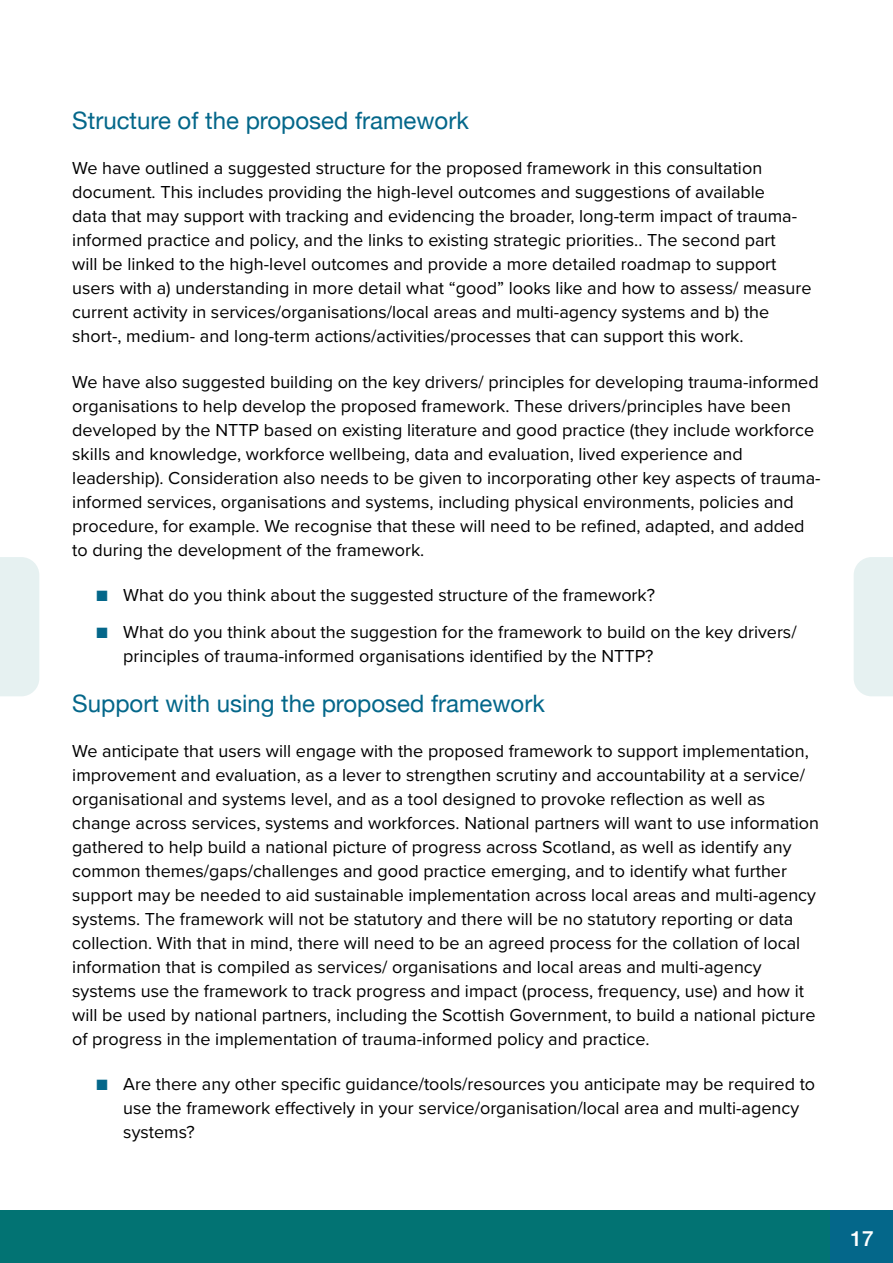
<style>
.page{position:relative;width:893px;height:1263px;background:#fff}
.page>*{position:absolute;margin:0;border:0;box-sizing:border-box;transform-origin:0 0}
.t1{font:24px "Helvetica Neue";color:#04678a}
.t2{font:500 21px "Helvetica Neue";color:#fff}
.body_text{font:18px/24px "Proxima Nova";color:#000}
.bullets{font:18px/24px "Proxima Nova";color:#000}
.s1{color:#04678a}
</style>
<div class="page">
<div style="left:0;top:1211px;width:831px;height:52px;background:#027373"></div>
<div style="left:831px;top:1211px;width:62px;height:52px;background:#04678a"></div>
<div style="left:0;top:557px;width:39px;height:139px;background:#e6f1f1"></div>
<div style="left:854px;top:557px;width:39px;height:139px;background:#e6f1f1"></div>
<h3 class="t1" style="left:72px;top:103px;width:398px">Structure of the proposed framework</h3>
<p class="body_text" style="left:72px;top:156px;width:741px">We have outlined a suggested structure for the proposed framework in this consultation document. This includes providing the high-level outcomes and suggestions of available<br>data that may support with tracking and evidencing the broader, long-term impact of trauma&shy;informed practice and policy, and the links to existing strategic priorities.. The second part<br>will be linked to the high-level outcomes and provide a more detailed roadmap to support users with a) understanding in more detail what “good” looks like and how to assess/ measure current activity in services/organisations/local areas and multi-agency systems and b) the short-, medium- and long-term actions/activities/processes that can support this work.</p>
<p class="body_text" style="left:72px;top:369px;width:750px">We have also suggested building on the key drivers/ principles for developing trauma-informed organisations to help develop the proposed framework. These drivers/principles have been developed by the NTTP based on existing literature and good practice (they include workforce skills and knowledge, workforce wellbeing, data and evaluation, lived experience and leadership). Consideration also needs to be given to incorporating other key aspects of trauma&shy;informed services, organisations and systems, including physical environments, policies and procedure, for example. We recognise that these will need to be refined, adapted, and added to during the development of the framework.</p>
<p class="bullets" style="left:96px;top:582px;width:560px"><span class="s1">■</span> What do you think about the suggested structure of the framework?</p>
<p class="bullets" style="left:123px;top:619px;width:675px;text-indent:-27px"><span class="s1">■</span> What do you think about the suggestion for the framework to build on the key drivers/ principles of trauma-informed organisations identified by the NTTP?</p>
<h3 class="t1" style="left:72px;top:686px;width:474px">Support with using the proposed framework</h3>
<p class="body_text" style="left:72px;top:738px;width:748px">We anticipate that users will engage with the proposed framework to support implementation, improvement and evaluation, as a lever to strengthen scrutiny and accountability at a service/ organisational and systems level, and as a tool designed to provoke reflection as well as change across services, systems and workforces. National partners will want to use information gathered to help build a national picture of progress across Scotland, as well as identify any common themes/gaps/challenges and good practice emerging, and to identify what further support may be needed to aid sustainable implementation across local areas and multi-agency systems. The framework will not be statutory and there will be no statutory reporting or data collection. With that in mind, there will need to be an agreed process for the collation of local information that is compiled as services/ organisations and local areas and multi-agency systems use the framework to track progress and impact (process, frequency, use) and how it will be used by national partners, including the Scottish Government, to build a national picture of progress in the implementation of trauma-informed policy and practice.</p>
<p class="bullets" style="left:123px;top:1071px;width:693px;text-indent:-27px"><span class="s1">■</span> Are there any other specific guidance/tools/resources you anticipate may be required to use the framework effectively in your service/organisation/local area and multi-agency systems?</p>
<p class="t2" style="left:850px;top:1221px;width:25px">17</p>
</div>
